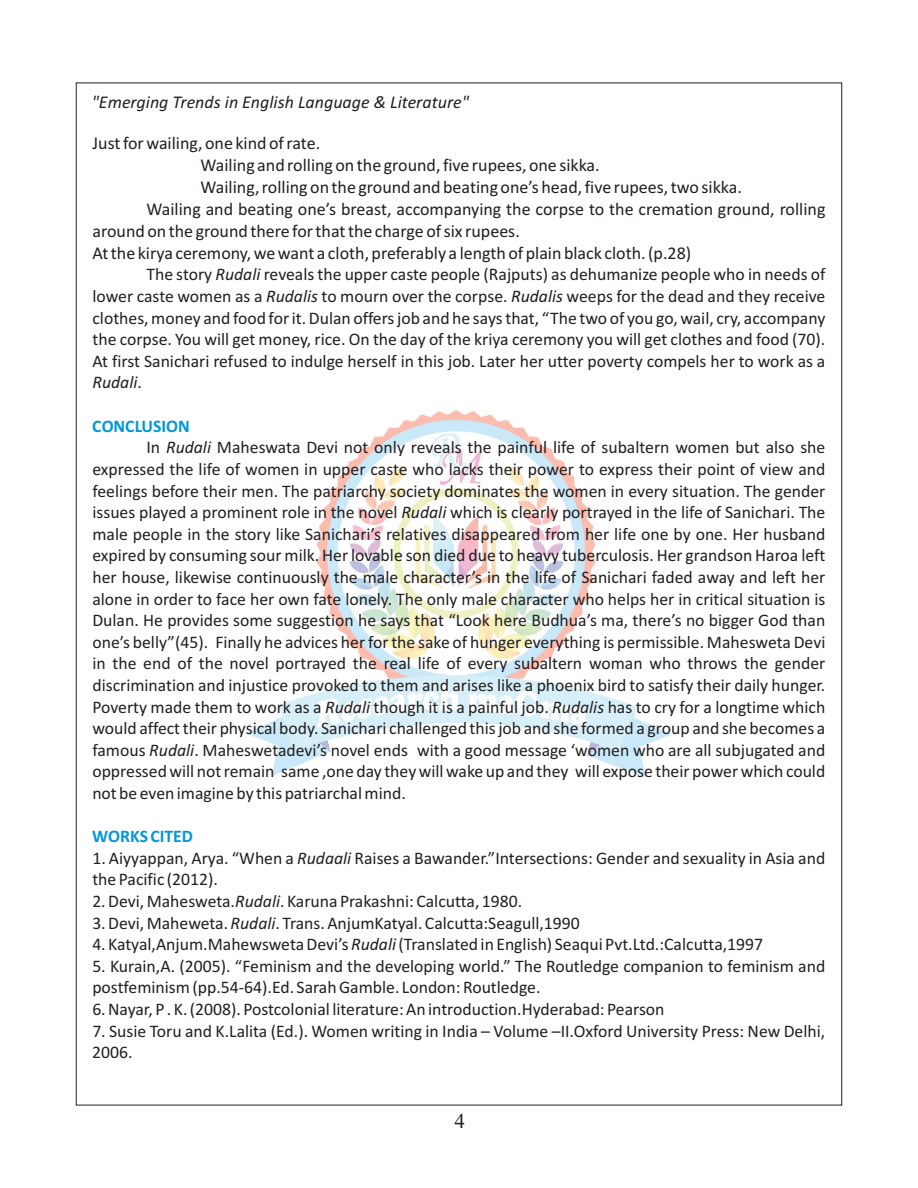
<style>
.page{position:relative;width:918px;height:1188px;background:#fff}
.page>*{position:absolute;margin:0;border:0;box-sizing:border-box;transform-origin:0 0}
.t1{font:21px "Times New Roman";color:#241f1f}
.t2{font:18px "Calibri";color:#241f1f}
.t3{font:italic 18px "Calibri";color:#241f1f}
.t4{font:17.7px/21.6px "Calibri";color:#241f1f}
.t5{font:700 17.7px "Calibri";color:#0096db}
.s1{font-style:italic}
</style>
<div class="page">
<img style="left:246px;top:410px;width:426px;height:368px">
<p class="t3" style="left:92px;top:95px;width:379px">"Emerging Trends in English Language &amp; Literature"</p>
<p class="t2" style="left:93px;top:135px;width:229px">Just for wailing, one kind of rate.</p>
<p class="t2" style="left:201px;top:157px;width:401px">Wailing and rolling on the ground, five rupees, one sikka.</p>
<p class="t2" style="left:201px;top:179px;width:543px">Wailing, rolling on the ground and beating one’s head, five rupees, two sikka.</p>
<p class="t2" style="left:146px;top:201px;width:680px">Wailing and beating one’s breast, accompanying the corpse to the cremation ground, rolling</p>
<p class="t2" style="left:92px;top:223px;width:429px">around on the ground there for that the charge of six rupees.</p>
<p class="t2" style="left:92px;top:245px;width:600px">At the kirya ceremony, we want a cloth, preferably a length of plain black cloth. (p.28)</p>
<p class="t4" style="left:92px;top:265px;width:735px;text-align:justify;text-indent:54px">The story <span class="s1">Rudali</span> reveals the upper caste people (Rajputs) as dehumanize people who in needs of lower caste women as a <span class="s1">Rudalis</span> to mourn over the corpse. <span class="s1">Rudalis</span> weeps for the dead and they receive clothes, money and food for it. Dulan offers job and he says that, “The two of you go, wail, cry, accompany the corpse. You will get money, rice. On the day of the kriya ceremony you will get clothes and food (70).<br>At first Sanichari refused to indulge herself in this job. Later her utter poverty compels her to work as a <span class="s1">Rudali</span>.</p>
<p class="t5" style="left:92px;top:418px;width:99px">CONCLUSION</p>
<p class="t4" style="left:92px;top:438px;width:735px;text-align:justify;text-indent:54px">In <span class="s1">Rudali</span> Maheswata Devi not only reveals the painful life of subaltern women but also she expressed the life of women in upper caste who lacks their power to express their point of view and feelings before their men. The patriarchy society dominates the women in every situation. The gender issues played a prominent role in the novel <span class="s1">Rudali</span> which is clearly portrayed in the life of Sanichari. The male people in the story like Sanichari’s relatives disappeared from her life one by one. Her husband expired by consuming sour milk. Her lovable son died due to heavy tuberculosis. Her grandson Haroa left her house, likewise continuously the male character’s in the life of Sanichari faded away and left her alone in order to face her own fate lonely. The only male character who helps her in critical situation is Dulan. He provides some suggestion he says that “Look here Budhua’s ma, there’s no bigger God than one’s belly”(45). Finally he advices her for the sake of hunger everything is permissible. Mahesweta Devi in the end of the novel portrayed the real life of every subaltern woman who throws the gender discrimination and injustice provoked to them and arises like a phoenix bird to satisfy their daily hunger.<br>Poverty made them to work as a <span class="s1">Rudali</span> though it is a painful job. <span class="s1">Rudalis</span> has to cry for a longtime which would affect their physical body. Sanichari challenged this job and she formed a group and she becomes a famous <span class="s1">Rudali</span>. Maheswetadevi’s novel ends with a good message ‘women who are all subjugated and oppressed will not remain same ,one day they will wake up and they will expose their power which could not be even imagine by this patriarchal mind.</p>
<p class="t5" style="left:92px;top:829px;width:102px">WORKS CITED</p>
<p class="t4" style="left:92px;top:849px;width:734px">1. Aiyyappan, Arya. “When a <span class="s1">Rudaali</span> Raises a Bawander.”Intersections: Gender and sexuality in Asia and the Pacific (2012).</p>
<p class="t4" style="left:92px;top:892px;width:431px">2. Devi, Mahesweta.<span class="s1">Rudali</span>. Karuna Prakashni: Calcutta, 1980.</p>
<p class="t4" style="left:92px;top:913px;width:489px">3. Devi, Maheweta. <span class="s1">Rudali</span>. Trans. AnjumKatyal. Calcutta:Seagull,1990</p>
<p class="t4" style="left:92px;top:935px;width:672px">4. Katyal,Anjum.Mahewsweta Devi’s <span class="s1">Rudali</span>(Translated in English) Seaqui Pvt.Ltd.:Calcutta,1997</p>
<p class="t4" style="left:92px;top:957px;width:734px">5. Kurain,A. (2005). “Feminism and the developing world.” The Routledge companion to feminism and postfeminism (pp.54-64).Ed. Sarah Gamble. London: Routledge.</p>
<p class="t4" style="left:92px;top:1000px;width:574px">6. Nayar, P . K. (2008). Postcolonial literature: An introduction.Hyderabad: Pearson</p>
<p class="t4" style="left:92px;top:1021px;width:735px">7. Susie Toru and K.Lalita (Ed.). Women writing in India – Volume –II.Oxford University Press: New Delhi,<br>2006.</p>
<p class="t1" style="left:454px;top:1114px;width:12px">4</p>
</div>
